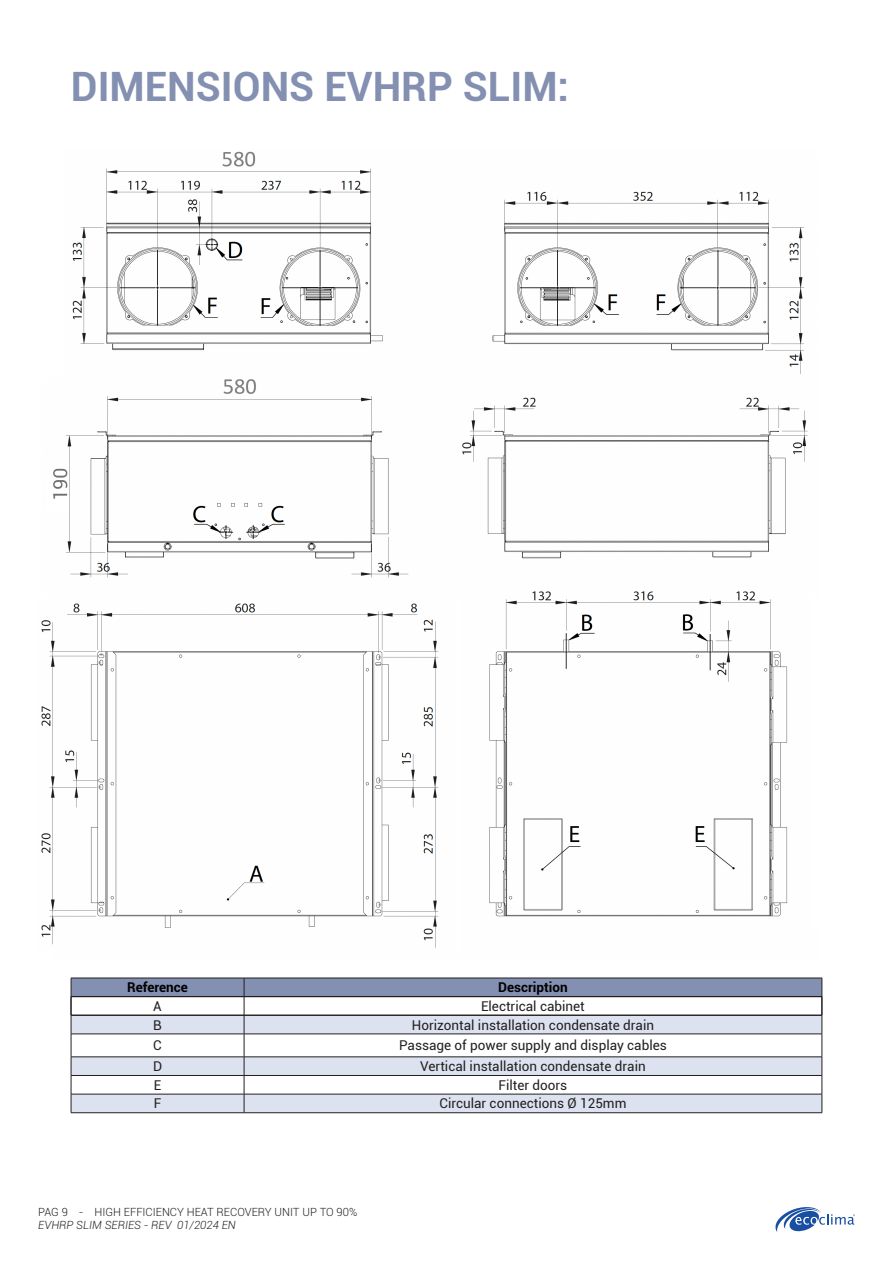
<style>
.page{position:relative;width:893px;height:1263px;background:#fff}
.page>*{position:absolute;margin:0;border:0;box-sizing:border-box;transform-origin:0 0}
.Titolo{font:700 40.5px "Roboto";color:#8490b1}
.testo_tabelle{font:13.5px "Roboto";color:#231f20}
.titolo_tabelle{font:700 13.5px "Roboto";color:#000001}
.t1{font:300 11.25px "Roboto";color:#231f20}
.t2{font:italic 300 11.25px "Roboto";color:#231f20}
</style>
<div class="page">
<svg style="left:775px;top:1207px;width:80px;height:25px"></svg>
<svg style="left:71px;top:978px;width:752px;height:134px"></svg>
<hr style="left:71px;top:1112px;width:173px;height:1px;background:#231f20">
<hr style="left:244px;top:1112px;width:578px;height:1px;background:#231f20">
<img style="left:41px;top:151px;width:767px;height:797px">
<p class="Titolo" style="left:71px;top:58px;width:500px">DIMENSIONS EVHRP SLIM:</p>
<p class="titolo_tabelle" style="left:127px;top:978px;width:62px">Reference</p>
<p class="titolo_tabelle" style="left:498px;top:978px;width:71px">Description</p>
<p class="testo_tabelle" style="left:153px;top:997px;width:10px">A</p>
<p class="testo_tabelle" style="left:481px;top:997px;width:105px">Electrical cabinet</p>
<p class="testo_tabelle" style="left:153px;top:1015px;width:10px">B</p>
<p class="testo_tabelle" style="left:412px;top:1015px;width:244px">Horizontal installation condensate drain</p>
<p class="testo_tabelle" style="left:153px;top:1036px;width:10px">C</p>
<p class="testo_tabelle" style="left:399px;top:1036px;width:269px">Passage of power supply and display cables</p>
<p class="testo_tabelle" style="left:153px;top:1057px;width:11px">D</p>
<p class="testo_tabelle" style="left:420px;top:1057px;width:227px">Vertical installation condensate drain</p>
<p class="testo_tabelle" style="left:154px;top:1075px;width:9px">E</p>
<p class="testo_tabelle" style="left:499px;top:1075px;width:70px">Filter doors</p>
<p class="testo_tabelle" style="left:154px;top:1094px;width:9px">F</p>
<p class="testo_tabelle" style="left:439px;top:1094px;width:189px">Circular connections Ø 125mm</p>
<p class="t1" style="left:38px;top:1204px;width:321px">PAG 9 - HIGH EFFICIENCY HEAT RECOVERY UNIT UP TO 90%</p>
<p class="t2" style="left:38px;top:1217px;width:199px">EVHRP SLIM SERIES - REV 01/2024 EN</p>
</div>
